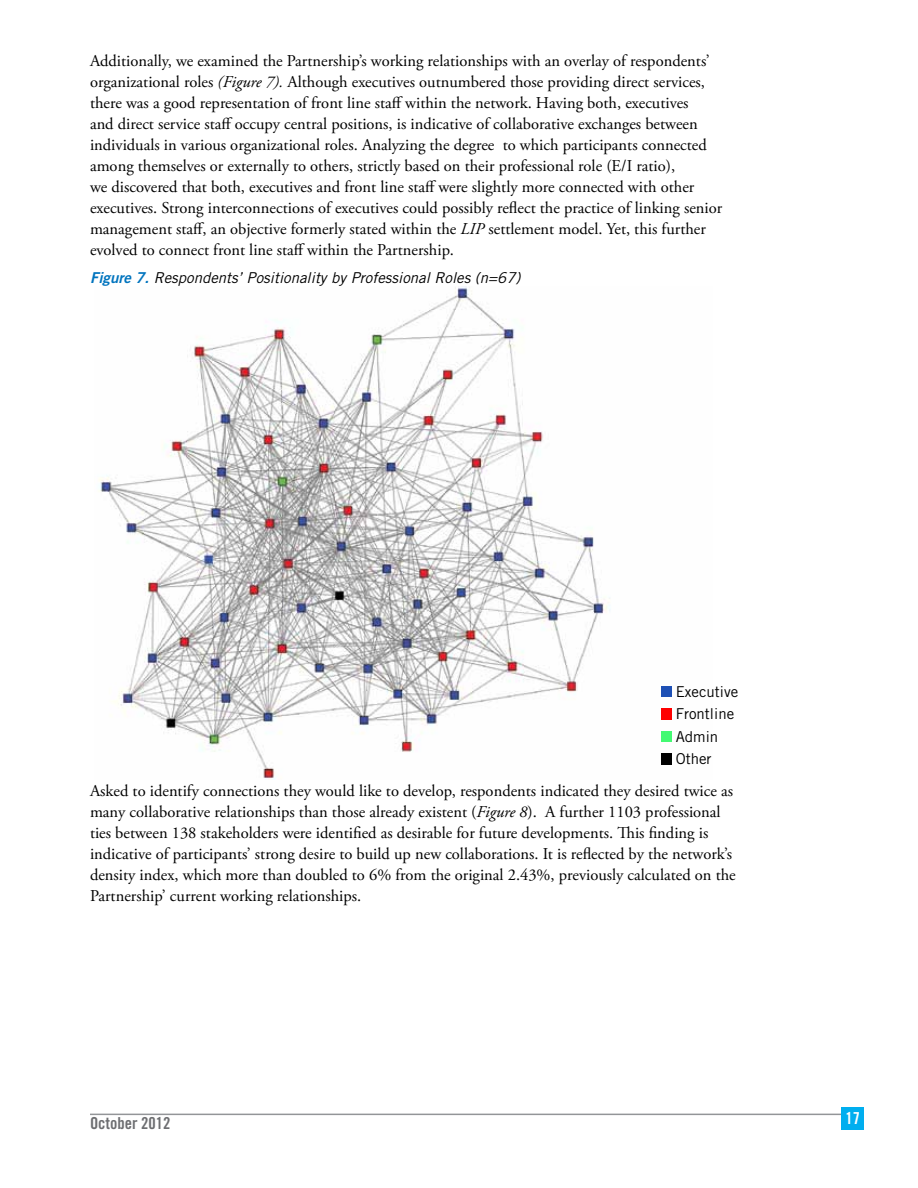
<style>
.page{position:relative;width:918px;height:1188px;background:#fff}
.page>*{position:absolute;margin:0;border:0;box-sizing:border-box;transform-origin:0 0}
.t1{font:16.5px/21px "Adobe Garamond Pro";color:#000}
.t2{font:16.5px "Trade Gothic Bold Cond Twenty";color:#6d6e71}
.t3{font:16.5px "Trade Gothic Bold Cond Twenty";color:#fff}
.t4{font:italic 15px "Trade Gothic";color:#000}
.t5{font:15px/22.5px "Trade Gothic";color:#000}
.s1{font-style:italic}
.s2{font-family:"Trade Gothic Bold Two";color:#0074be}
</style>
<div class="page">
<hr style="left:90px;top:1114px;width:752px;height:1px;background:#939598">
<div style="left:842px;top:1107px;width:22px;height:23px;background:#00aeef"></div>
<img style="left:99px;top:286px;width:573px;height:494px">
<svg style="left:662px;top:686px;width:10px;height:11px"></svg>
<svg style="left:662px;top:709px;width:10px;height:10px"></svg>
<svg style="left:662px;top:731px;width:10px;height:11px"></svg>
<svg style="left:662px;top:754px;width:10px;height:10px"></svg>
<p class="t1" style="left:90px;top:51px;width:634px">Additionally, we examined the Partnership’s working relationships with an overlay of respondents’ organizational roles <span class="s1">(Figure 7).</span> Although executives outnumbered those providing direct services, there was a good representation of front line staff within the network. Having both, executives<br>and direct service staff occupy central positions, is indicative of collaborative exchanges between individuals in various organizational roles. Analyzing the degree to which participants connected among themselves or externally to others, strictly based on their professional role (E/I ratio),<br>we discovered that both, executives and front line staff were slightly more connected with other executives. Strong interconnections of executives could possibly reflect the practice of linking senior management staff, an objective formerly stated within the <span class="s1">LIP</span> settlement model. Yet, this further evolved to connect front line staff within the Partnership.</p>
<p class="t4" style="left:90px;top:269px;width:432px"><span class="s2">Figure 7.</span> Respondents’ Positionality by Professional Roles (n=67)</p>
<p class="t5" style="left:676px;top:680px;width:64px">Executive<br>Frontline<br>Admin<br>Other</p>
<p class="t1" style="left:90px;top:781px;width:647px">Asked to identify connections they would like to develop, respondents indicated they desired twice as many collaborative relationships than those already existent (<span class="s1">Figure 8</span>). A further 1103 professional ties between 138 stakeholders were identified as desirable for future developments. This finding is indicative of participants’ strong desire to build up new collaborations. It is reflected by the network’s density index, which more than doubled to 6% from the original 2.43%, previously calculated on the Partnership’ current working relationships.</p>
<p class="t2" style="left:90px;top:1113px;width:82px">October 2012</p>
<p class="t3" style="left:845px;top:1108px;width:16px">17</p>
</div>
